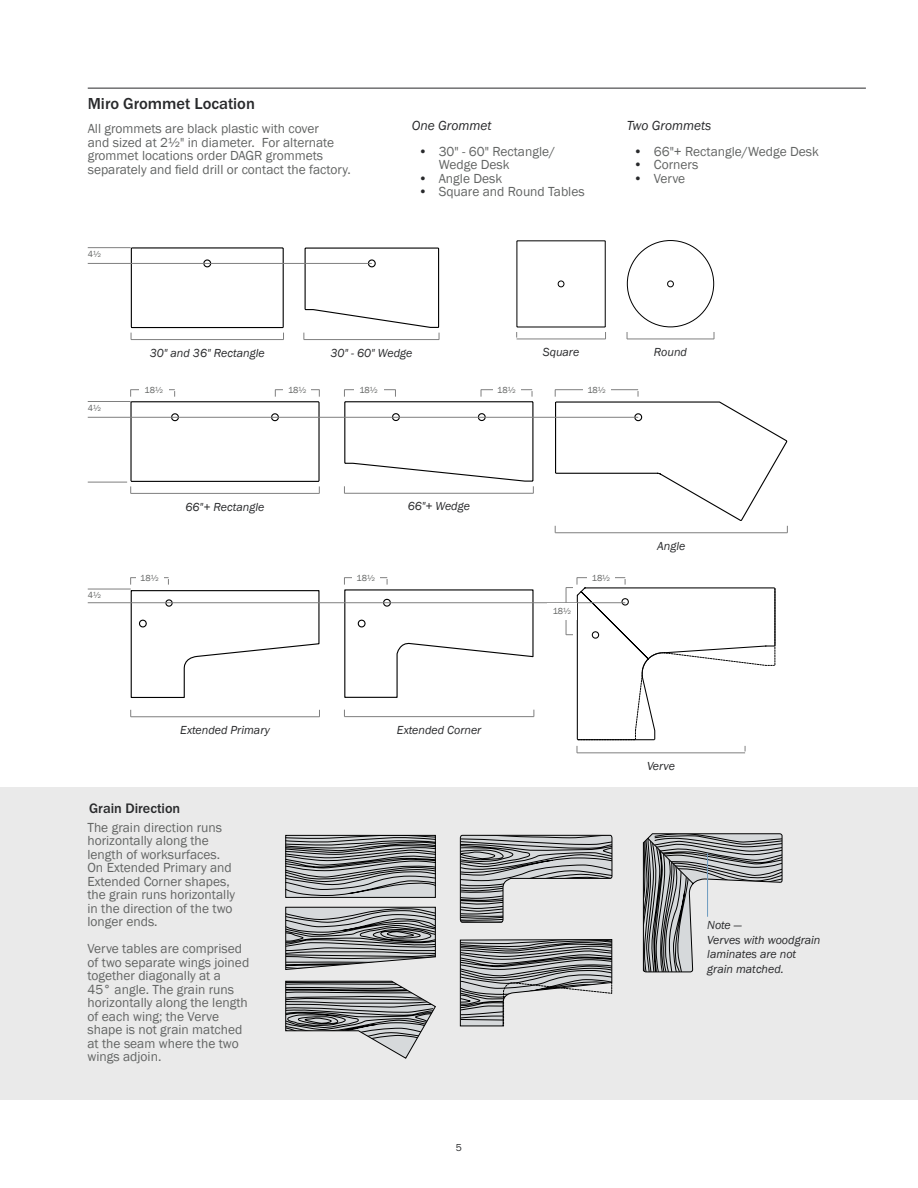
<style>
.page{position:relative;width:918px;height:1188px;background:#fff}
.page>*{position:absolute;margin:0;border:0;box-sizing:border-box;transform-origin:0 0}
.t1{font:500 16.5px "Franklin Gothic URW";color:#28292b}
.t2{font:500 14.25px "Franklin Gothic URW";color:#28292b}
.t3{font:13.5px/13.5px "Franklin Gothic";color:#636564}
.t4{font:italic 13.5px "Franklin Gothic";color:#28292b}
.t5{font:italic 12px/14.4px "Franklin Gothic";color:#28292b}
.t6{font:10.5px "Franklin Gothic URW Boo";color:#28292b}
.t7{font:9px "Franklin Gothic";color:#636564}
.s1{color:#28292b}
</style>
<div class="page">
<hr style="left:88px;top:88px;width:778px;height:1px;background:#28292b">
<hr style="left:318px;top:402px;width:2px;height:79px;background:#000">
<hr style="left:132px;top:401px;width:186px;height:1px;background:#000">
<hr style="left:130px;top:402px;width:2px;height:79px;background:#000">
<hr style="left:132px;top:481px;width:186px;height:1px;background:#000">
<svg style="left:171px;top:413px;width:9px;height:9px"></svg>
<svg style="left:271px;top:413px;width:9px;height:9px"></svg>
<hr style="left:283px;top:248px;width:1px;height:79px;background:#000">
<hr style="left:132px;top:247px;width:151px;height:2px;background:#000">
<hr style="left:131px;top:248px;width:1px;height:79px;background:#000">
<hr style="left:132px;top:327px;width:151px;height:1px;background:#000">
<svg style="left:203px;top:259px;width:9px;height:9px"></svg>
<hr style="left:605px;top:241px;width:1px;height:86px;background:#000">
<hr style="left:517px;top:240px;width:88px;height:1px;background:#000">
<hr style="left:516px;top:241px;width:1px;height:86px;background:#000">
<hr style="left:517px;top:327px;width:88px;height:1px;background:#000">
<svg style="left:557px;top:280px;width:8px;height:8px"></svg>
<svg style="left:667px;top:280px;width:7px;height:8px"></svg>
<hr style="left:577px;top:753px;width:168px;height:1px;background:#7f7f7f">
<hr style="left:577px;top:577px;width:48px;height:1px;background:#7f7f7f">
<svg style="left:554px;top:390px;width:234px;height:143px"></svg>
<hr style="left:555px;top:389px;width:83px;height:1px;background:#7f7f7f">
<svg style="left:130px;top:578px;width:190px;height:120px"></svg>
<hr style="left:130px;top:577px;width:39px;height:1px;background:#7f7f7f">
<hr style="left:131px;top:389px;width:44px;height:1px;background:#7f7f7f">
<hr style="left:275px;top:389px;width:44px;height:1px;background:#7f7f7f">
<svg style="left:344px;top:578px;width:190px;height:120px"></svg>
<hr style="left:344px;top:577px;width:43px;height:1px;background:#7f7f7f">
<hr style="left:344px;top:389px;width:52px;height:1px;background:#7f7f7f">
<hr style="left:481px;top:389px;width:51px;height:1px;background:#7f7f7f">
<svg style="left:566px;top:578px;width:210px;height:175px"></svg>
<hr style="left:566px;top:587px;width:1px;height:48px;background:#7f7f7f">
<hr style="left:131px;top:493px;width:188px;height:1px;background:#7f7f7f">
<hr style="left:131px;top:339px;width:153px;height:1px;background:#7f7f7f">
<hr style="left:131px;top:717px;width:189px;height:1px;background:#7f7f7f">
<hr style="left:344px;top:716px;width:190px;height:1px;background:#7f7f7f">
<hr style="left:517px;top:339px;width:89px;height:1px;background:#7f7f7f">
<hr style="left:627px;top:339px;width:87px;height:1px;background:#7f7f7f">
<svg style="left:344px;top:390px;width:190px;height:103px"></svg>
<hr style="left:344px;top:493px;width:189px;height:1px;background:#7f7f7f">
<svg style="left:304px;top:247px;width:136px;height:93px"></svg>
<hr style="left:304px;top:339px;width:135px;height:1px;background:#7f7f7f">
<hr style="left:88px;top:417px;width:550px;height:1px;background:#7f7f7f">
<hr style="left:88px;top:263px;width:284px;height:1px;background:#7f7f7f">
<hr style="left:88px;top:602px;width:537px;height:1px;background:#7f7f7f">
<hr style="left:88px;top:401px;width:43px;height:1px;background:#7f7f7f">
<hr style="left:88px;top:247px;width:43px;height:1px;background:#7f7f7f">
<hr style="left:88px;top:589px;width:43px;height:1px;background:#7f7f7f">
<hr style="left:88px;top:482px;width:39px;height:1px;background:#7f7f7f">
<div style="left:587px;top:571px;width:28px;height:13px;background:#fff"></div>
<div style="left:583px;top:383px;width:28px;height:13px;background:#fff"></div>
<div style="left:136px;top:571px;width:27px;height:13px;background:#fff"></div>
<div style="left:139px;top:383px;width:30px;height:13px;background:#fff"></div>
<div style="left:283px;top:383px;width:28px;height:13px;background:#fff"></div>
<div style="left:352px;top:571px;width:28px;height:13px;background:#fff"></div>
<div style="left:354px;top:383px;width:29px;height:13px;background:#fff"></div>
<div style="left:493px;top:383px;width:27px;height:13px;background:#fff"></div>
<div style="left:547px;top:603px;width:30px;height:17px;background:#fff"></div>
<div style="left:0;top:788px;width:918px;height:312px;background:#eaeaea"></div>
<svg style="left:460px;top:835px;width:152px;height:88px"></svg>
<svg style="left:460px;top:939px;width:152px;height:87px"></svg>
<svg style="left:288px;top:837px;width:146px;height:59px;background:#909293"></svg>
<div style="left:286px;top:835px;width:150px;height:63px;border:1px solid #000"></div>
<svg style="left:285px;top:907px;width:151px;height:63px;background:#939596"></svg>
<svg style="left:285px;top:981px;width:151px;height:78px"></svg>
<svg style="left:643px;top:833px;width:139px;height:139px"></svg>
<hr style="left:707px;top:853px;width:1px;height:64px;background:#6d9bc0">
<p class="t1" style="left:88px;top:94px;width:169px">Miro Grommet Location</p>
<p class="t3" style="left:88px;top:122px;width:265px">All grommets are black plastic with cover<br>and sized at 2½" in diameter. For alternate grommet locations order DAGR grommets separately and field drill or contact the factory.</p>
<p class="t7" style="left:88px;top:249px;width:15px">4½</p>
<p class="t4" style="left:412px;top:117px;width:81px">One Grommet</p>
<p class="t3" style="left:439px;top:145px;width:118px;text-indent:-20px"><span class="s1">•</span> 30" - 60" Rectangle/<br>Wedge Desk</p>
<p class="t3" style="left:418px;top:172px;width:85px"><span class="s1">•</span> Angle Desk</p>
<p class="t3" style="left:418px;top:185px;width:168px"><span class="s1">•</span> Square and Round Tables</p>
<p class="t4" style="left:627px;top:117px;width:86px">Two Grommets</p>
<p class="t3" style="left:634px;top:145px;width:187px"><span class="s1">•</span> 66"+ Rectangle/Wedge Desk</p>
<p class="t3" style="left:634px;top:158px;width:66px"><span class="s1">•</span> Corners</p>
<p class="t3" style="left:634px;top:172px;width:53px"><span class="s1">•</span> Verve</p>
<p class="t7" style="left:88px;top:403px;width:15px">4½</p>
<p class="t7" style="left:88px;top:589px;width:15px">4½</p>
<p class="t5" style="left:150px;top:346px;width:117px">30" and 36" Rectangle</p>
<p class="t7" style="left:145px;top:384px;width:20px">18½</p>
<p class="t7" style="left:288px;top:384px;width:20px">18½</p>
<p class="t5" style="left:330px;top:346px;width:84px">30" - 60" Wedge</p>
<p class="t7" style="left:359px;top:384px;width:20px">18½</p>
<p class="t7" style="left:497px;top:384px;width:20px">18½</p>
<p class="t5" style="left:543px;top:345px;width:38px">Square</p>
<p class="t5" style="left:654px;top:345px;width:35px">Round</p>
<p class="t7" style="left:587px;top:384px;width:20px">18½</p>
<p class="t7" style="left:140px;top:572px;width:20px">18½</p>
<p class="t5" style="left:186px;top:500px;width:80px">66"+ Rectangle</p>
<p class="t7" style="left:357px;top:572px;width:20px">18½</p>
<p class="t5" style="left:408px;top:499px;width:64px">66"+ Wedge</p>
<p class="t7" style="left:553px;top:606px;width:20px">18½</p>
<p class="t7" style="left:592px;top:572px;width:20px">18½</p>
<p class="t5" style="left:657px;top:539px;width:30px">Angle</p>
<p class="t5" style="left:180px;top:723px;width:91px">Extended Primary</p>
<p class="t5" style="left:397px;top:723px;width:86px">Extended Corner</p>
<p class="t2" style="left:89px;top:799px;width:93px">Grain Direction</p>
<p class="t3" style="left:87px;top:821px;width:149px">The grain direction runs horizontally along the length of worksurfaces.<br>On Extended Primary and<br>Extended Corner shapes, the grain runs horizontally in the direction of the two longer ends.</p>
<p class="t3" style="left:87px;top:943px;width:163px">Verve tables are comprised of two separate wings joined together diagonally at a<br>45° angle. The grain runs horizontally along the length of each wing; the Verve shape is not grain matched at the seam where the two wings adjoin.</p>
<p class="t6" style="left:456px;top:1141px;width:8px">5</p>
<p class="t5" style="left:647px;top:759px;width:29px">Verve</p>
<p class="t5" style="left:707px;top:919px;width:115px">Note —<br>Verves with woodgrain laminates are not grain matched.</p>
</div>
